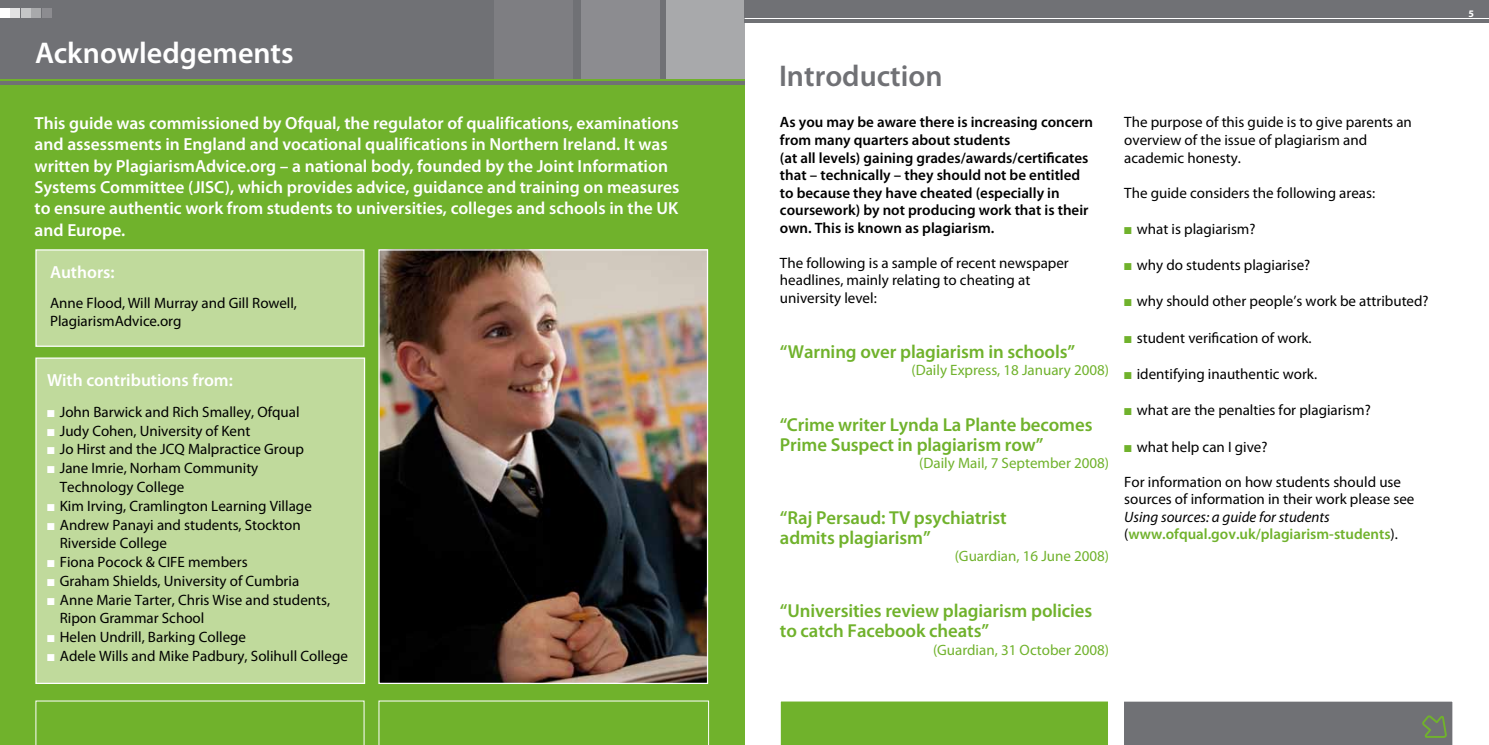
<style>
.page{position:relative;width:1489px;height:745px;background:#fff}
.page>*{position:absolute;margin:0;border:0;box-sizing:border-box;transform-origin:0 0}
.t1{font:600 30px "Myriad Pro";color:#fff}
.t2{font:600 30px "Myriad Pro";color:#707175}
.t3{font:600 18.75px/20px "Myriad Pro";letter-spacing:-.005em;color:#70b22c}
.t4{font:600 17.5px/21.2px "Myriad Pro";color:#fff}
.t5{font:15px/17.5px "Myriad Pro";color:#000}
.t6{font:600 15px/17.5px "Myriad Pro";color:#000}
.t7{font:15px "Myriad Pro";color:#70b22c}
.t8{font:600 15px/17.5px "Myriad Pro";color:#70b22c}
.t9{font:700 10px "Myriad Pro";color:#fff}
.s1{color:#fff}
.s2{color:#70b22c}
.s3{font-weight:400;font-style:italic;color:#000}
.s4{font-weight:400;color:#000}
</style>
<div class="page">
<div style="left:0;top:77px;width:744px;height:667px;background:#70b22c"></div>
<svg style="left:35px;top:700px;width:329px;height:44px"></svg>
<svg style="left:378px;top:700px;width:331px;height:44px"></svg>
<div style="left:35px;top:357px;width:330px;height:326px;background:#c0da9c;border:1px solid #fff"></div>
<div style="left:35px;top:249px;width:329px;height:97px;background:#c0da9c;border:1px solid #fff"></div>
<hr style="left:0;top:82px;width:744px;height:3px;background:#707175">
<div style="left:0;top:0;width:744px;height:78px;background:#707175"></div>
<img style="left:380px;top:251px;width:326px;height:430px">
<div style="left:378px;top:249px;width:330px;height:434px;border:1px solid #fff"></div>
<div style="left:0;top:8px;width:10px;height:10px;background:#fff"></div>
<div style="left:10px;top:8px;width:10px;height:10px;background:#e2e2e3"></div>
<div style="left:21px;top:8px;width:9px;height:10px;background:#c5c6c7"></div>
<div style="left:31px;top:8px;width:10px;height:10px;background:#a8a9ab"></div>
<div style="left:42px;top:8px;width:9px;height:10px;background:#8c8c90"></div>
<div style="left:666px;top:0;width:78px;height:78px;background:#a8a9ab"></div>
<div style="left:581px;top:0;width:78px;height:78px;background:#8c8c90"></div>
<div style="left:494px;top:0;width:78px;height:78px;background:#7e7e82"></div>
<div style="left:744px;top:0;width:744px;height:17px;background:#707175"></div>
<hr style="left:744px;top:20px;width:744px;height:3px;background:#707175">
<div style="left:780px;top:701px;width:328px;height:43px;background:#70b22c"></div>
<div style="left:1124px;top:701px;width:329px;height:43px;background:#707175"></div>
<h1 class="t1" style="left:35px;top:34px;width:260px">Acknowledgements</h1>
<p class="t4" style="left:35px;top:112px;width:646px">This guide was commissioned by Ofqual, the regulator of qualifications, examinations and assessments in England and vocational qualifications in Northern Ireland. It was written by PlagiarismAdvice.org – a national body, founded by the Joint Information Systems Committee (JISC), which provides advice, guidance and training on measures to ensure authentic work from students to universities, colleges and schools in the UK and Europe.</p>
<p class="t4" style="left:50px;top:260px;width:66px">Authors:</p>
<p class="t5" style="left:50px;top:293px;width:248px;line-height:18.8px">Anne Flood, Will Murray and Gill Rowell,<br>PlagiarismAdvice.org</p>
<p class="t4" style="left:47px;top:368px;width:187px">With contributions from:</p>
<p class="t5" style="left:47px;top:402px;width:254px"><span class="s1">■</span> John Barwick and Rich Smalley, Ofqual</p>
<p class="t5" style="left:47px;top:421px;width:204px"><span class="s1">■</span> Judy Cohen, University of Kent</p>
<p class="t5" style="left:47px;top:440px;width:258px"><span class="s1">■</span> Jo Hirst and the JCQ Malpractice Group</p>
<p class="t5" style="left:60px;top:458px;width:200px;line-height:18.8px;text-indent:-12px"><span class="s1">■</span> Jane Imrie, Norham Community<br>Technology College</p>
<p class="t5" style="left:47px;top:496px;width:266px"><span class="s1">■</span> Kim Irving, Cramlington Learning Village</p>
<p class="t5" style="left:60px;top:514px;width:242px;line-height:18.8px;text-indent:-12px"><span class="s1">■</span> Andrew Panayi and students, Stockton<br>Riverside College</p>
<p class="t5" style="left:47px;top:552px;width:202px"><span class="s1">■</span> Fiona Pocock &amp; CIFE members</p>
<p class="t5" style="left:47px;top:571px;width:253px"><span class="s1">■</span> Graham Shields, University of Cumbria</p>
<p class="t5" style="left:60px;top:589px;width:272px;line-height:18.8px;text-indent:-12px"><span class="s1">■</span> Anne Marie Tarter, Chris Wise and students,<br>Ripon Grammar School</p>
<p class="t5" style="left:47px;top:627px;width:200px"><span class="s1">■</span> Helen Undrill, Barking College</p>
<p class="t5" style="left:47px;top:646px;width:302px"><span class="s1">■</span> Adele Wills and Mike Padbury, Solihull College</p>
<h1 class="t2" style="left:779px;top:57px;width:165px">Introduction</h1>
<p class="t6" style="left:780px;top:113px;width:315px">As you may be aware there is increasing concern from many quarters about students<br>(at all levels) gaining grades/awards/certificates that – technically – they should not be entitled to because they have cheated (especially in coursework) by not producing work that is their own. This is known as plagiarism.</p>
<p class="t5" style="left:780px;top:253px;width:290px">The following is a sample of recent newspaper headlines, mainly relating to cheating at university level:</p>
<p class="t3" style="left:780px;top:341px;width:297px">“Warning over plagiarism in schools”</p>
<p class="t7" style="left:911px;top:361px;width:199px">(Daily Express, 18 January 2008)</p>
<p class="t3" style="left:780px;top:414px;width:314px">“Crime writer Lynda La Plante becomes<br>Prime Suspect in plagiarism row”</p>
<p class="t7" style="left:919px;top:454px;width:191px">(Daily Mail, 7 September 2008)</p>
<p class="t3" style="left:780px;top:507px;width:228px">“Raj Persaud: TV psychiatrist admits plagiarism”</p>
<p class="t7" style="left:954px;top:547px;width:156px">(Guardian, 16 June 2008)</p>
<p class="t5" style="left:1124px;top:113px;width:289px">The purpose of this guide is to give parents an overview of the issue of plagiarism and academic honesty.</p>
<p class="t5" style="left:1124px;top:183px;width:252px">The guide considers the following areas:</p>
<p class="t5" style="left:1124px;top:220px;width:133px"><span class="s2">■</span> what is plagiarism?</p>
<p class="t5" style="left:1124px;top:256px;width:187px"><span class="s2">■</span> why do students plagiarise?</p>
<p class="t5" style="left:1124px;top:292px;width:306px"><span class="s2">■</span> why should other people’s work be attributed?</p>
<p class="t5" style="left:1124px;top:328px;width:189px"><span class="s2">■</span> student verification of work.</p>
<p class="t5" style="left:1124px;top:365px;width:194px"><span class="s2">■</span> identifying inauthentic work.</p>
<p class="t5" style="left:1124px;top:401px;width:248px"><span class="s2">■</span> what are the penalties for plagiarism?</p>
<p class="t5" style="left:1124px;top:437px;width:145px"><span class="s2">■</span> what help can I give?</p>
<p class="t5" style="left:1124px;top:472px;width:292px">For information on how students should use sources of information in their work please see</p>
<p class="t8" style="left:1124px;top:507px;width:275px"><span class="s3">Using sources: a guide for students </span><span class="s4">(</span>www.ofqual.gov.uk/plagiarism-students<span class="s4">).</span></p>
<p class="t3" style="left:780px;top:600px;width:314px">“Universities review plagiarism policies to catch Facebook cheats”</p>
<p class="t7" style="left:933px;top:640px;width:177px">(Guardian, 31 October 2008)</p>
<p class="t9" style="left:1468px;top:7px;width:7px">5</p>
</div>
